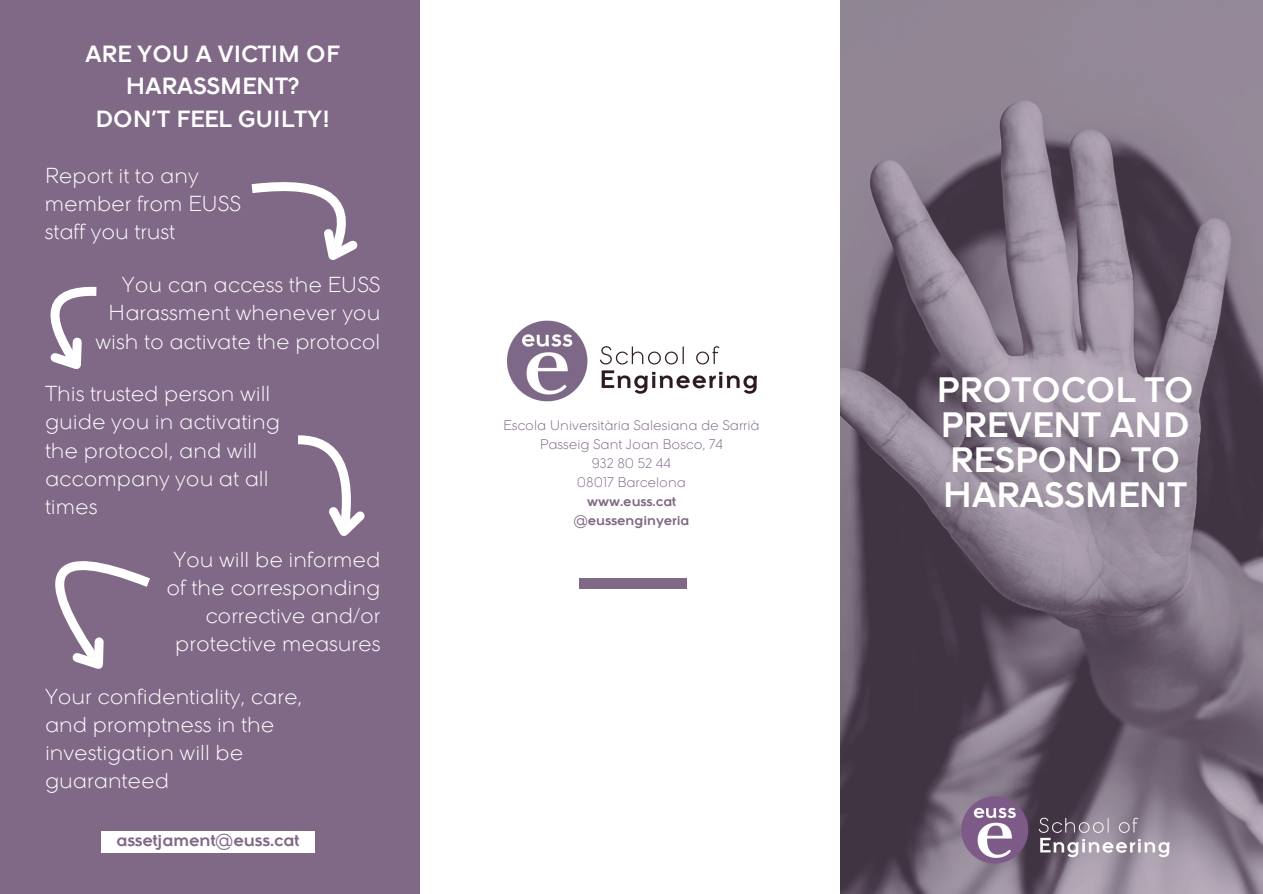
<style>
.page{position:relative;width:1263px;height:894px;background:#fff}
.page>*{position:absolute;margin:0;border:0;box-sizing:border-box;transform-origin:0 0}
.t1{font:700 30.45px/34.8px "Galeb";color:#fff;text-align:center}
.t2{font:700 20.25px/32.7px "Galeb";color:#fff;text-align:center}
.t3{font:300 18.75px/28.2px "Galeb";color:#fff}
.t4{font:700 15px "Galeb";color:#806887}
.t5{font:300 12px "Galeb";color:#806887}
.t6{font:700 12px "Galeb";color:#806887}
</style>
<div class="page">
<div style="left:0;top:0;width:1263px;height:893px;background:#806887"></div>
<img style="left:841px;top:0;width:422px;height:893px">
<div style="left:421px;top:0;width:419px;height:893px;background:#fff"></div>
<div style="left:579px;top:578px;width:108px;height:11px;background:#806887"></div>
<img style="left:507px;top:320px;width:250px;height:82px">
<img style="left:954px;top:792px;width:222px;height:74px">
<svg style="left:251px;top:182px;width:107px;height:78px"></svg>
<svg style="left:50px;top:286px;width:47px;height:83px"></svg>
<svg style="left:298px;top:435px;width:67px;height:101px"></svg>
<svg style="left:55px;top:561px;width:95px;height:108px"></svg>
<div style="left:101px;top:831px;width:213px;height:21px;background:#fff"></div>
<h4 class="t2" style="left:85px;top:40px;width:256px">ARE YOU A VICTIM OF<br>HARASSMENT?<br>DON’T FEEL GUILTY!</h4>
<h3 class="t3" style="left:45px;top:164px;width:198px">Report it to any member from EUSS staff you trust</h3>
<p class="t3" style="left:96px;top:273px;width:286px;text-align:right">You can access the EUSS<br>Harassment whenever you wish to activate the protocol</p>
<h3 class="t3" style="left:45px;top:382px;width:236px">This trusted person will guide you in activating the protocol, and will accompany you at all times</h3>
<h3 class="t3" style="left:166px;top:547px;width:215px;text-align:right">You will be informed of the corresponding corrective and/or protective measures</h3>
<h3 class="t3" style="left:45px;top:684px;width:259px">Your confidentiality, care, and promptness in the investigation will be guaranteed</h3>
<h1 class="t4" style="left:116px;top:834px;width:184px">assetjament@euss.cat</h1>
<p class="t5" style="left:503px;top:420px;width:258px">Escola Universitària Salesiana de Sarrià</p>
<p class="t5" style="left:540px;top:439px;width:185px">Passeig Sant Joan Bosco, 74</p>
<p class="t5" style="left:592px;top:458px;width:81px">932 80 52 44</p>
<p class="t5" style="left:577px;top:477px;width:111px">08017 Barcelona</p>
<p class="t6" style="left:587px;top:496px;width:90px">www.euss.cat</p>
<p class="t6" style="left:573px;top:515px;width:118px">@eussenginyeria</p>
<h3 class="t1" style="left:936px;top:376px;width:259px">PROTOCOL TO<br>PREVENT AND<br>RESPOND TO<br>HARASSMENT</h3>
</div>
